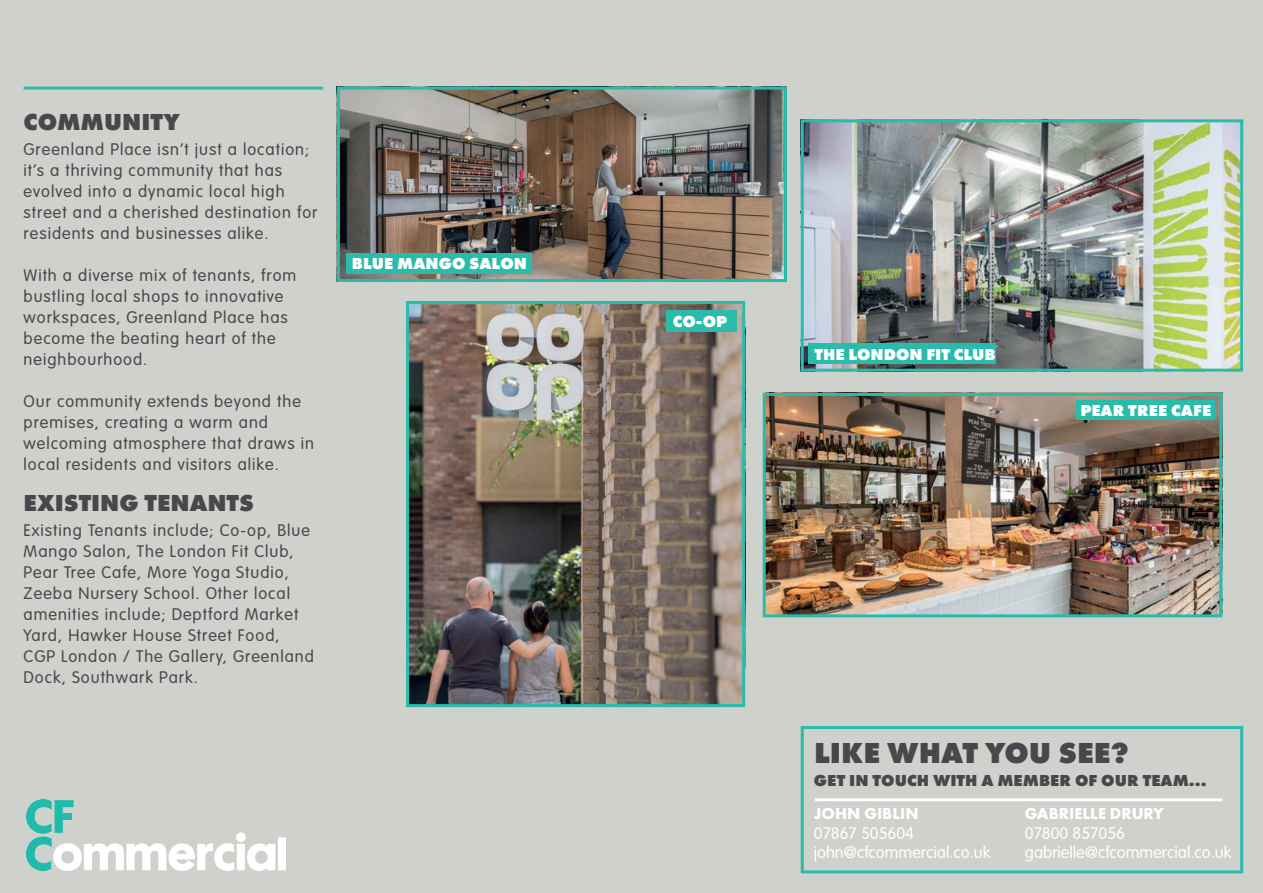
<style>
.page{position:relative;width:1263px;height:893px;background:#cfd1cc}
.page>*{position:absolute;margin:0;border:0;box-sizing:border-box;transform-origin:0 0}
.t1{font:800 30px "Futura PT";color:#46484b}
.t2{font:800 24px "Futura PT";color:#46484b}
.t3{font:300 16.5px/21px "VAG Rounded Std";letter-spacing:.06em;color:#46484b}
.t4{font:300 16.5px/19.8px "VAG Rounded Std";color:#fff}
.t5{font:800 16.5px "Futura PT";color:#fff}
.t6{font:800 16.5px "Futura PT";color:#46484b}
.t7{font:700 16.5px "Futura PT";color:#fff}
</style>
<div class="page">
<img style="left:27px;top:799px;width:259px;height:72px">
<hr style="left:815px;top:798px;width:407px;height:3px;background:#fff">
<div style="left:801px;top:726px;width:442px;height:147px;border:3px solid #2abcab"></div>
<img style="left:805px;top:123px;width:434px;height:245px">
<div style="left:801px;top:119px;width:442px;height:253px;border:3px solid #2abcab"></div>
<img style="left:767px;top:397px;width:451px;height:216px">
<div style="left:763px;top:393px;width:459px;height:224px;border:3px solid #2abcab"></div>
<img style="left:410px;top:305px;width:331px;height:398px">
<div style="left:406px;top:301px;width:339px;height:406px;border:3px solid #2abcab"></div>
<img style="left:341px;top:91px;width:442px;height:187px">
<div style="left:337px;top:87px;width:450px;height:195px;border:3px solid #2abcab"></div>
<div style="left:666px;top:311px;width:71px;height:21px;background:#2abcab"></div>
<div style="left:346px;top:253px;width:186px;height:21px;background:#2abcab"></div>
<div style="left:808px;top:344px;width:188px;height:20px;background:#2abcab"></div>
<div style="left:1076px;top:400px;width:139px;height:19px;background:#2abcab"></div>
<hr style="left:24px;top:87px;width:299px;height:3px;background:#2abcab">
<h2 class="t2" style="left:24px;top:106px;width:158px">COMMUNITY</h2>
<p class="t3" style="left:24px;top:139px;width:295px">Greenland Place isn’t just a location; it’s a thriving community that has evolved into a dynamic local high street and a cherished destination for residents and businesses alike.</p>
<p class="t3" style="left:24px;top:265px;width:274px">With a diverse mix of tenants, from bustling local shops to innovative workspaces, Greenland Place has become the beating heart of the neighbourhood.</p>
<p class="t3" style="left:24px;top:391px;width:292px">Our community extends beyond the premises, creating a warm and welcoming atmosphere that draws in local residents and visitors alike.</p>
<h2 class="t2" style="left:24px;top:488px;width:232px">EXISTING TENANTS</h2>
<p class="t3" style="left:24px;top:520px;width:292px">Existing Tenants include; Co-op, Blue Mango Salon, The London Fit Club, Pear Tree Cafe, More Yoga Studio, Zeeba Nursery School. Other local amenities include; Deptford Market Yard, Hawker House Street Food, CGP London / The Gallery, Greenland Dock, Southwark Park.</p>
<p class="t5" style="left:352px;top:253px;width:177px">BLUE MANGO SALON</p>
<p class="t5" style="left:673px;top:310px;width:56px">CO-OP</p>
<p class="t5" style="left:814px;top:343px;width:183px">THE LONDON FIT CLUB</p>
<p class="t5" style="left:1080px;top:399px;width:132px">PEAR TREE CAFE</p>
<h1 class="t1" style="left:814px;top:734px;width:316px">LIKE WHAT YOU SEE?</h1>
<p class="t6" style="left:814px;top:770px;width:394px">GET IN TOUCH WITH A MEMBER OF OUR TEAM...</p>
<p class="t7" style="left:1025px;top:802px;width:140px">GABRIELLE DRURY</p>
<p class="t4" style="left:1025px;top:823px;width:208px">07800 857056 gabrielle@cfcommercial.co.uk</p>
<p class="t7" style="left:814px;top:802px;width:106px">JOHN GIBLIN</p>
<p class="t4" style="left:814px;top:823px;width:178px">07867 505604 john@cfcommercial.co.uk</p>
</div>
